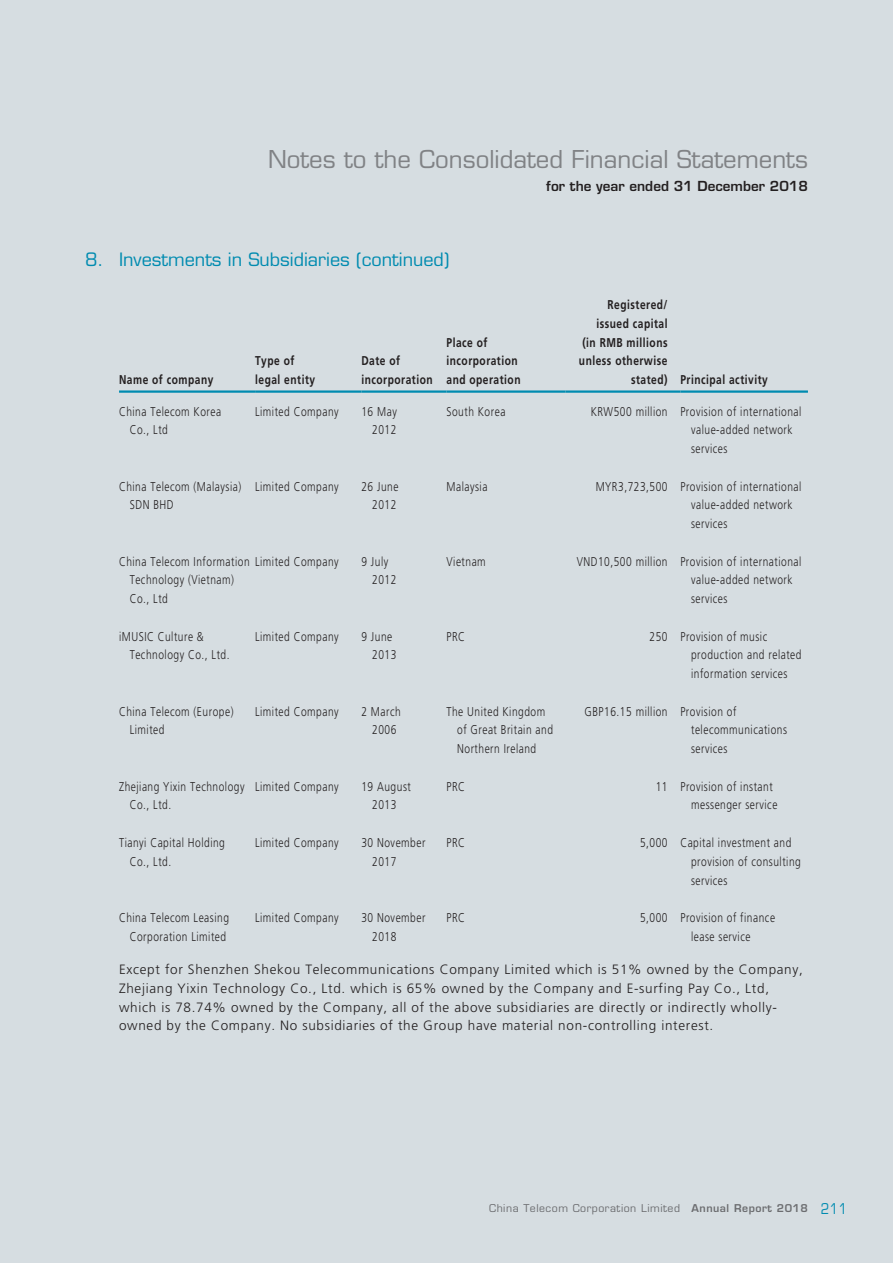
<style>
.page{position:relative;width:893px;height:1263px;background:#d6dde1}
.page>*{position:absolute;margin:0;border:0;box-sizing:border-box;transform-origin:0 0}
.t1{font:24px "Eurostile LT Std";color:#808285}
._01_H1{font:18px "Eurostile LT Std";color:#008bb0}
._00_txt{font:300 13.5px/18.8px "Frutiger LT Std";letter-spacing:.05em;color:#231f20}
.t2{font:600 13.5px "Eurostile LT Std";color:#231f20}
._50_Table_txt{font:300 12.75px "Frutiger LT Std";letter-spacing:.05em;color:#231f20;scale:.8 1}
._50_Table_txt-2{font:700 12.75px "Frutiger LT Std";letter-spacing:.05em;color:#231f20;scale:.8 1}
.t3{font:10.5px "Eurostile LT Std";letter-spacing:.05em;color:#6c6d70}
.s1{font-weight:600}
.s2{font-stretch:condensed;font-size:15px;color:#008bb0}
</style>
<div class="page">
<hr style="left:119px;top:390px;width:136px;height:3px;background:#008bb0">
<hr style="left:255px;top:390px;width:106px;height:3px;background:#008bb0">
<hr style="left:361px;top:390px;width:85px;height:3px;background:#008bb0">
<hr style="left:446px;top:390px;width:119px;height:3px;background:#008bb0">
<hr style="left:565px;top:390px;width:115px;height:3px;background:#008bb0">
<hr style="left:680px;top:390px;width:128px;height:3px;background:#008bb0">
<h1 class="t1" style="left:268px;top:144px;width:541px">Notes to the Consolidated Financial Statements</h1>
<p class="_01_H1" style="left:85px;top:248px;width:366px">8. Investments in Subsidiaries (continued)</p>
<p class="_50_Table_txt-2" style="left:119px;top:372px;width:120px">Name of company</p>
<p class="_50_Table_txt-2" style="left:255px;top:353px;width:51px">Type of</p>
<p class="_50_Table_txt-2" style="left:255px;top:372px;width:77px">legal entity</p>
<p class="_50_Table_txt-2" style="left:361px;top:353px;width:50px">Date of</p>
<p class="_50_Table_txt-2" style="left:361px;top:372px;width:91px">incorporation</p>
<p class="_50_Table_txt-2" style="left:446px;top:335px;width:53px">Place of</p>
<p class="_50_Table_txt-2" style="left:446px;top:353px;width:91px">incorporation</p>
<p class="_50_Table_txt-2" style="left:446px;top:372px;width:94px">and operation</p>
<p class="t2" style="left:546px;top:178px;width:263px">for the year ended 31 December 2018</p>
<p class="_50_Table_txt-2" style="left:607px;top:297px;width:77px">Registered/</p>
<p class="_50_Table_txt-2" style="left:596px;top:316px;width:91px">issued capital</p>
<p class="_50_Table_txt-2" style="left:582px;top:335px;width:108px">(in RMB millions</p>
<p class="_50_Table_txt-2" style="left:579px;top:353px;width:112px">unless otherwise</p>
<p class="_50_Table_txt-2" style="left:631px;top:372px;width:47px">stated)</p>
<p class="_50_Table_txt-2" style="left:680px;top:372px;width:111px">Principal activity</p>
<p class="_50_Table_txt" style="left:119px;top:404px;width:129px">China Telecom Korea</p>
<p class="_50_Table_txt" style="left:130px;top:423px;width:49px">Co., Ltd</p>
<p class="_50_Table_txt" style="left:255px;top:404px;width:106px">Limited Company</p>
<p class="_50_Table_txt" style="left:361px;top:404px;width:46px">16 May</p>
<p class="_50_Table_txt" style="left:372px;top:423px;width:32px">2012</p>
<p class="_50_Table_txt" style="left:119px;top:479px;width:154px">China Telecom (Malaysia)</p>
<p class="_50_Table_txt" style="left:130px;top:498px;width:56px">SDN BHD</p>
<p class="_50_Table_txt" style="left:255px;top:479px;width:106px">Limited Company</p>
<p class="_50_Table_txt" style="left:361px;top:479px;width:48px">26 June</p>
<p class="_50_Table_txt" style="left:372px;top:498px;width:32px">2012</p>
<p class="_50_Table_txt" style="left:119px;top:554px;width:276px">China Telecom Information Limited Company</p>
<p class="_50_Table_txt" style="left:130px;top:573px;width:132px">Technology (Vietnam)</p>
<p class="_50_Table_txt" style="left:130px;top:592px;width:49px">Co., Ltd</p>
<p class="_50_Table_txt" style="left:361px;top:554px;width:35px">9 July</p>
<p class="_50_Table_txt" style="left:372px;top:573px;width:32px">2012</p>
<p class="_50_Table_txt" style="left:119px;top:629px;width:107px">iMUSIC Culture &amp;</p>
<p class="_50_Table_txt" style="left:130px;top:648px;width:126px">Technology Co., Ltd.</p>
<p class="_50_Table_txt" style="left:119px;top:704px;width:145px">China Telecom (Europe)</p>
<p class="_50_Table_txt" style="left:130px;top:723px;width:45px">Limited</p>
<p class="_50_Table_txt" style="left:255px;top:629px;width:106px">Limited Company</p>
<p class="_50_Table_txt" style="left:361px;top:629px;width:40px">9 June</p>
<p class="_50_Table_txt" style="left:372px;top:648px;width:32px">2013</p>
<p class="_50_Table_txt" style="left:255px;top:704px;width:106px">Limited Company</p>
<p class="_50_Table_txt" style="left:361px;top:704px;width:51px">2 March</p>
<p class="_50_Table_txt" style="left:372px;top:723px;width:32px">2006</p>
<p class="_50_Table_txt" style="left:119px;top:779px;width:158px">Zhejiang Yixin Technology</p>
<p class="_50_Table_txt" style="left:130px;top:798px;width:53px">Co., Ltd.</p>
<p class="_50_Table_txt" style="left:119px;top:835px;width:134px">Tianyi Capital Holding</p>
<p class="_50_Table_txt" style="left:130px;top:854px;width:53px">Co., Ltd.</p>
<p class="_50_Table_txt" style="left:255px;top:779px;width:106px">Limited Company</p>
<p class="_50_Table_txt" style="left:361px;top:779px;width:63px">19 August</p>
<p class="_50_Table_txt" style="left:372px;top:798px;width:32px">2013</p>
<p class="_50_Table_txt" style="left:255px;top:835px;width:106px">Limited Company</p>
<p class="_50_Table_txt" style="left:361px;top:835px;width:82px">30 November</p>
<p class="_50_Table_txt" style="left:372px;top:854px;width:32px">2017</p>
<p class="_50_Table_txt" style="left:446px;top:404px;width:75px">South Korea</p>
<p class="_50_Table_txt" style="left:591px;top:404px;width:98px">KRW500 million</p>
<p class="_50_Table_txt" style="left:680px;top:404px;width:153px">Provision of international</p>
<p class="_50_Table_txt" style="left:691px;top:423px;width:128px">value-added network</p>
<p class="_50_Table_txt" style="left:691px;top:442px;width:47px">services</p>
<p class="_50_Table_txt" style="left:446px;top:479px;width:53px">Malaysia</p>
<p class="_50_Table_txt" style="left:596px;top:479px;width:91px">MYR3,723,500</p>
<p class="_50_Table_txt" style="left:680px;top:479px;width:153px">Provision of international</p>
<p class="_50_Table_txt" style="left:691px;top:498px;width:128px">value-added network</p>
<p class="_50_Table_txt" style="left:691px;top:517px;width:47px">services</p>
<p class="_50_Table_txt" style="left:446px;top:554px;width:51px">Vietnam</p>
<p class="_50_Table_txt" style="left:577px;top:554px;width:115px">VND10,500 million</p>
<p class="_50_Table_txt" style="left:680px;top:554px;width:153px">Provision of international</p>
<p class="_50_Table_txt" style="left:691px;top:573px;width:128px">value-added network</p>
<p class="_50_Table_txt" style="left:691px;top:592px;width:47px">services</p>
<p class="_50_Table_txt" style="left:446px;top:629px;width:25px">PRC</p>
<p class="_50_Table_txt" style="left:650px;top:629px;width:24px">250</p>
<p class="_50_Table_txt" style="left:680px;top:629px;width:110px">Provision of music</p>
<p class="_50_Table_txt" style="left:691px;top:648px;width:140px">production and related</p>
<p class="_50_Table_txt" style="left:691px;top:667px;width:122px">information services</p>
<p class="_50_Table_txt" style="left:446px;top:704px;width:125px">The United Kingdom</p>
<p class="_50_Table_txt" style="left:457px;top:723px;width:121px">of Great Britain and</p>
<p class="_50_Table_txt" style="left:457px;top:742px;width:100px">Northern Ireland</p>
<p class="_50_Table_txt" style="left:585px;top:704px;width:105px">GBP16.15 million</p>
<p class="_50_Table_txt" style="left:680px;top:704px;width:72px">Provision of</p>
<p class="_50_Table_txt" style="left:691px;top:723px;width:121px">telecommunications</p>
<p class="_50_Table_txt" style="left:691px;top:742px;width:47px">services</p>
<p class="_50_Table_txt" style="left:446px;top:779px;width:25px">PRC</p>
<p class="_50_Table_txt" style="left:656px;top:779px;width:16px">11</p>
<p class="_50_Table_txt" style="left:680px;top:779px;width:117px">Provision of instant</p>
<p class="_50_Table_txt" style="left:691px;top:798px;width:109px">messenger service</p>
<p class="_50_Table_txt" style="left:446px;top:835px;width:25px">PRC</p>
<p class="_50_Table_txt" style="left:640px;top:835px;width:36px">5,000</p>
<p class="_50_Table_txt" style="left:680px;top:835px;width:140px">Capital investment and</p>
<p class="_50_Table_txt" style="left:691px;top:854px;width:139px">provision of consulting</p>
<p class="_50_Table_txt" style="left:691px;top:873px;width:47px">services</p>
<p class="_50_Table_txt" style="left:446px;top:910px;width:25px">PRC</p>
<p class="_50_Table_txt" style="left:640px;top:910px;width:36px">5,000</p>
<p class="_50_Table_txt" style="left:680px;top:910px;width:120px">Provision of finance</p>
<p class="_50_Table_txt" style="left:691px;top:929px;width:76px">lease service</p>
<p class="_00_txt" style="left:119px;top:960px;width:685px">Except for Shenzhen Shekou Telecommunications Company Limited which is 51% owned by the Company, Zhejiang Yixin Technology Co., Ltd. which is 65% owned by the Company and E-surfing Pay Co., Ltd, which is 78.74% owned by the Company, all of the above subsidiaries are directly or indirectly wholly&shy;owned by the Company. No subsidiaries of the Group have material non-controlling interest.</p>
<p class="_50_Table_txt" style="left:119px;top:910px;width:139px">China Telecom Leasing</p>
<p class="_50_Table_txt" style="left:130px;top:929px;width:122px">Corporation Limited</p>
<p class="_50_Table_txt" style="left:255px;top:910px;width:106px">Limited Company</p>
<p class="_50_Table_txt" style="left:361px;top:910px;width:82px">30 November</p>
<p class="_50_Table_txt" style="left:372px;top:929px;width:32px">2018</p>
<p class="t3" style="left:489px;top:1202px;width:360px">China Telecom Corporation Limited <span class="s1">Annual Report 2018</span> <span class="s2">211</span></p>
</div>
